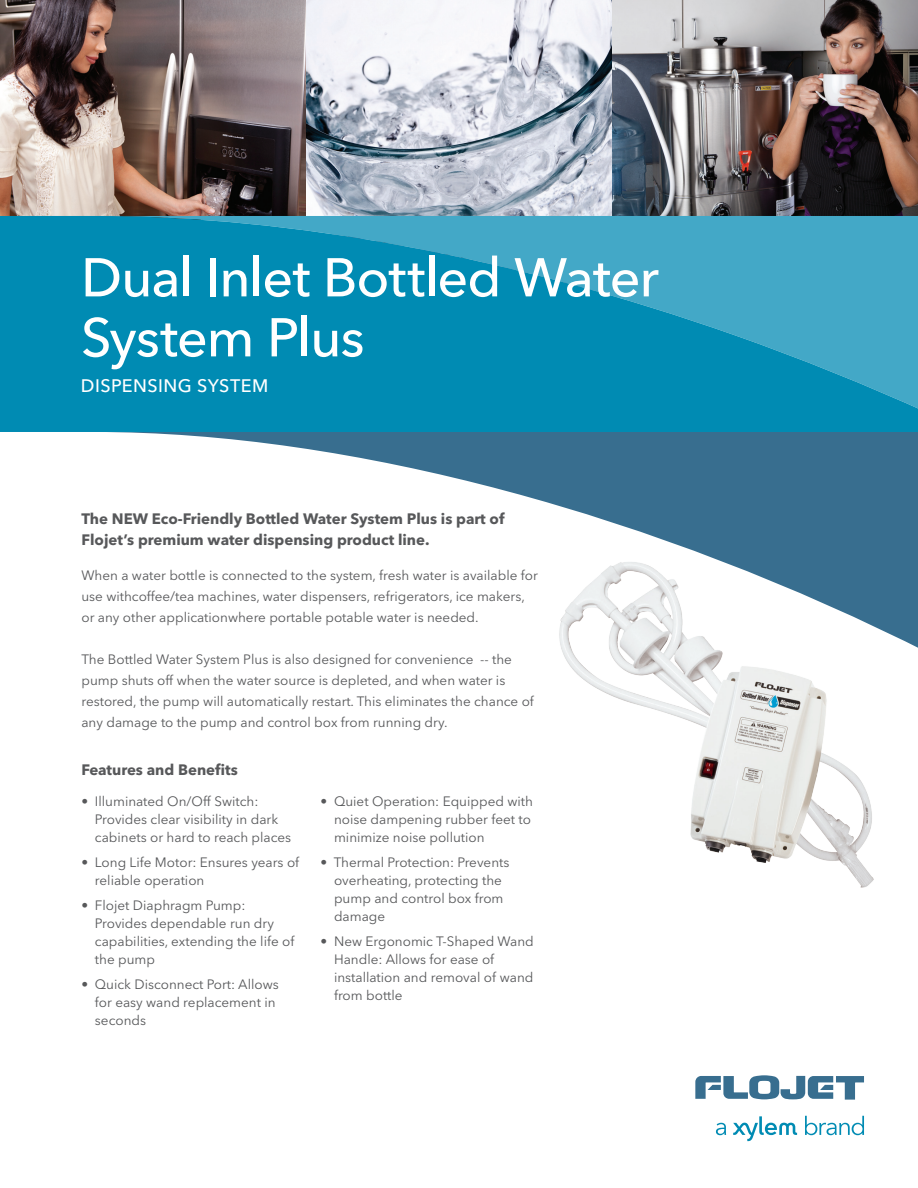
<style>
.page{position:relative;width:918px;height:1188px;background:#fff}
.page>*{position:absolute;margin:0;border:0;box-sizing:border-box;transform-origin:0 0}
.t1{font:500 54px/60px "Avenir Next LT Pro";letter-spacing:-.02em;color:#fff}
.t2{font:500 18px "Avenir Next LT Pro";letter-spacing:.025em;color:#fff}
.t3{font:700 15px/21px "Avenir Next LT Pro";color:#57585a}
.t4{font:13.5px/18px "Avenir Next LT Pro";color:#57585a}
</style>
<div class="page">
<svg style="left:695px;top:1075px;width:169px;height:25px"></svg>
<svg style="left:716px;top:1123px;width:10px;height:12px"></svg>
<svg style="left:805px;top:1116px;width:59px;height:19px"></svg>
<svg style="left:733px;top:1116px;width:64px;height:25px"></svg>
<img style="left:306px;top:0;width:306px;height:216px">
<img style="left:612px;top:0;width:306px;height:216px">
<img style="left:0;top:0;width:306px;height:216px">
<svg style="left:108px;top:432px;width:810px;height:92px;fill:#386e8f"></svg>
<svg style="left:0;top:216px;width:918px;height:216px;background:#1293b8"></svg>
<img style="left:559px;top:524px;width:359px;height:364px">
<h1 class="t1" style="left:81px;top:247px;width:579px">Dual Inlet Bottled Water<br>System Plus</h1>
<h2 class="t2" style="left:81px;top:375px;width:189px">DISPENSING SYSTEM</h2>
<p class="t3" style="left:81px;top:508px;width:425px">The NEW Eco-Friendly Bottled Water System Plus is part of<br>Flojet’s premium water dispensing product line.</p>
<p class="t4" style="left:81px;top:565px;width:458px;line-height:21px">When a water bottle is connected to the system, fresh water is available for use withcoffee/tea machines, water dispensers, refrigerators, ice makers, or any other applicationwhere portable potable water is needed.</p>
<p class="t4" style="left:81px;top:649px;width:454px;line-height:21px">The Bottled Water System Plus is also designed for convenience -- the pump shuts off when the water source is depleted, and when water is restored, the pump will automatically restart. This eliminates the chance of any damage to the pump and control box from running dry.</p>
<p class="t3" style="left:81px;top:759px;width:158px">Features and Benefits</p>
<p class="t4" style="left:95px;top:793px;width:198px;text-indent:-14px">• Illuminated On/Off Switch:<br>Provides clear visibility in dark cabinets or hard to reach places</p>
<p class="t4" style="left:95px;top:853px;width:206px;text-indent:-14px">• Long Life Motor: Ensures years of reliable operation</p>
<p class="t4" style="left:95px;top:896px;width:201px;text-indent:-14px">• Flojet Diaphragm Pump:<br>Provides dependable run dry capabilities, extending the life of the pump</p>
<p class="t4" style="left:95px;top:975px;width:185px;text-indent:-14px">• Quick Disconnect Port: Allows for easy wand replacement in seconds</p>
<p class="t4" style="left:334px;top:793px;width:200px;text-indent:-14px">• Quiet Operation: Equipped with noise dampening rubber feet to minimize noise pollution</p>
<p class="t4" style="left:334px;top:853px;width:177px;text-indent:-14px">• Thermal Protection: Prevents overheating, protecting the pump and control box from damage</p>
<p class="t4" style="left:334px;top:932px;width:201px;text-indent:-14px">• New Ergonomic T-Shaped Wand<br>Handle: Allows for ease of installation and removal of wand from bottle</p>
</div>
